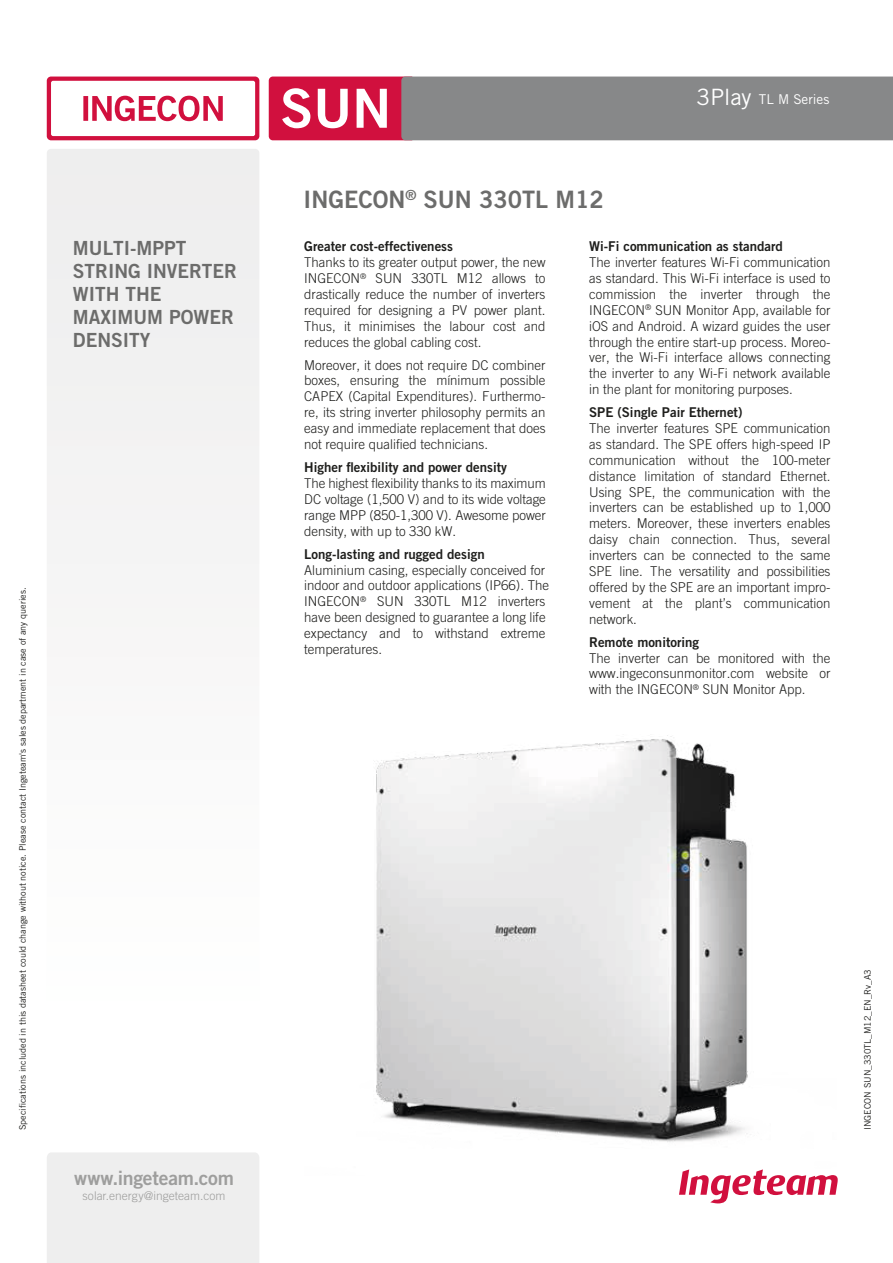
<style>
.page{position:relative;width:893px;height:1263px;background:#fff}
.page>*{position:absolute;margin:0;border:0;box-sizing:border-box;transform-origin:0 0}
.t1{font:54px "Trade Gothic LT Std Bd 2";color:#fff}
.t2{font:24px "Trade Gothic LT Std Bd 2";color:#6c6c6b}
.t3{font:22.5px "Trade Gothic LT Std";color:#fff}
.t4{font:19.5px/23px "Trade Gothic LT Std Bd 2";color:#6c6c6b}
.t5{font:19.5px "Trade Gothic LT Std Bd 2";letter-spacing:-.01em;color:#9e9e9d}
.t6{font:300 13.5px/15.9px "Trade Gothic LT Std";color:#1e1e1c;text-align:justify}
.t7{font:13.5px "Trade Gothic LT Std Bd 2";color:#1e1e1c}
.t8{font:13.5px "Trade Gothic LT Std";color:#fff}
.t9{font:300 12px "Trade Gothic LT Std";color:#9e9e9d}
.t10{font:9px "Trade Gothic LT Std";color:#1e1e1c}
</style>
<div class="page">
<div style="left:47px;top:1153px;width:212px;height:110px;background:#eee"></div>
<svg style="left:679px;top:1176px;width:159px;height:27px"></svg>
<svg style="left:47px;top:77px;width:212px;height:63px;background:#d21743"></svg>
<div style="left:51px;top:81px;width:204px;height:55px;background:#fff;border-radius:2px"></div>
<div style="left:47px;top:149px;width:212px;height:415px;background:#f1f1f1"></div>
<svg style="left:83px;top:96px;width:140px;height:25px"></svg>
<svg style="left:269px;top:77px;width:624px;height:63px;background:#966e79"></svg>
<img style="left:374px;top:735px;width:462px;height:441px">
<h3 class="t4" style="left:73px;top:236px;width:166px">MULTI-MPPT<br>STRING INVERTER<br>WITH THE<br>MAXIMUM POWER<br>DENSITY</h3>
<p class="t10" style="left:17px;top:1130px;width:544px;rotate:-90deg">Specifications included in this datasheet could change without notice. Please contact Ingeteam's sales department in case of any queries.</p>
<h3 class="t5" style="left:74px;top:1166px;width:162px">www.ingeteam.com</h3>
<p class="t9" style="left:83px;top:1188px;width:144px">solar.energy@ingeteam.com</p>
<h1 class="t1" style="left:280px;top:75px;width:112px">SUN</h1>
<h3 class="t3" style="left:697px;top:84px;width:56px">3Play</h3>
<p class="t8" style="left:759px;top:91px;width:72px">TL M Series</p>
<h2 class="t2" style="left:304px;top:185px;width:302px">INGECON<sup>®</sup> SUN 330TL M12</h2>
<p class="t7" style="left:304px;top:238px;width:150px">Greater cost-effectiveness</p>
<p class="t6" style="left:304px;top:254px;width:243px">Thanks to its greater output power, the new INGECON<sup>®</sup> SUN 330TL M12 allows to drastically reduce the number of inverters required for designing a PV power plant.<br>Thus, it minimises the labour cost and reduces the global cabling cost.</p>
<p class="t6" style="left:304px;top:357px;width:243px">Moreover, it does not require DC combiner boxes, ensuring the mínimum possible CAPEX (Capital Expenditures). Furthermo&shy;re, its string inverter philosophy permits an easy and immediate replacement that does not require qualified technicians.</p>
<p class="t7" style="left:304px;top:459px;width:204px">Higher flexibility and power density</p>
<p class="t6" style="left:304px;top:475px;width:243px">The highest flexibility thanks to its maximum DC voltage (1,500 V) and to its wide voltage range MPP (850-1,300 V). Awesome power density, with up to 330 kW.</p>
<p class="t7" style="left:304px;top:545px;width:182px">Long-lasting and rugged design</p>
<p class="t6" style="left:304px;top:562px;width:246px;text-align:left">Aluminium casing, especially conceived for indoor and outdoor applications (IP66). The INGECON<sup>®</sup> SUN 330TL M12 inverters have been designed to guarantee a long life expectancy and to withstand extreme temperatures.</p>
<p class="t7" style="left:589px;top:238px;width:195px">Wi-Fi communication as standard</p>
<p class="t6" style="left:589px;top:254px;width:243px">The inverter features Wi-Fi communication as standard. This Wi-Fi interface is used to commission the inverter through the INGECON<sup>®</sup> SUN Monitor App, available for iOS and Android. A wizard guides the user through the entire start-up process. Moreo&shy;ver, the Wi-Fi interface allows connecting the inverter to any Wi-Fi network available in the plant for monitoring purposes.</p>
<p class="t7" style="left:589px;top:404px;width:155px">SPE (Single Pair Ethernet)</p>
<p class="t6" style="left:589px;top:420px;width:243px">The inverter features SPE communication as standard. The SPE offers high-speed IP communication without the 100-meter distance limitation of standard Ethernet.<br>Using SPE, the communication with the inverters can be established up to 1,000 meters. Moreover, these inverters enables daisy chain connection. Thus, several inverters can be connected to the same SPE line. The versatility and possibilities offered by the SPE are an important impro&shy;vement at the plant’s communication network.</p>
<p class="t7" style="left:589px;top:633px;width:111px">Remote monitoring</p>
<p class="t6" style="left:589px;top:650px;width:243px">The inverter can be monitored with the www.ingeconsunmonitor.com website or with the INGECON<sup>®</sup> SUN Monitor App.</p>
<p class="t10" style="left:862px;top:1130px;width:162px;rotate:-90deg">INGECON SUN_330TL_M12_EN_Rv_A3</p>
</div>
